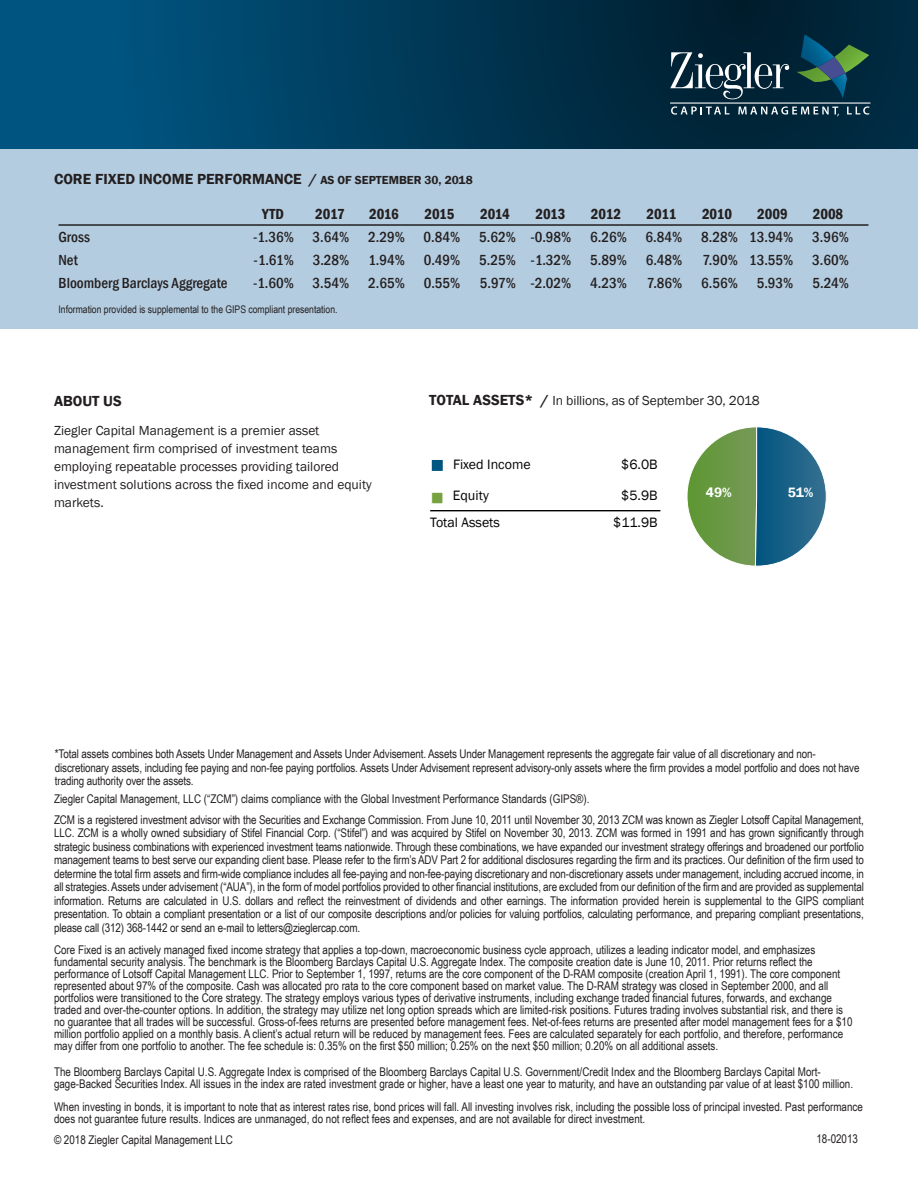
<style>
.page{position:relative;width:918px;height:1188px;background:#fff}
.page>*{position:absolute;margin:0;border:0;box-sizing:border-box;transform-origin:0 0}
.Performance_Table{font:500 condensed 15px "Franklin Gothic";color:#231f20}
.Side_Bar_-_Heading{font:600 15px "Franklin Gothic";color:#231f20}
.Performance_Table-2{font:600 condensed 15px "Franklin Gothic";color:#231f20}
.t1{font:13.95px "Franklin Gothic";color:#000}
.t2{font:600 13.95px "Franklin Gothic";color:#fff}
.t3{font:13.5px/18px "Franklin Gothic";color:#231f20}
.Disclosures{font:12px/13.5px "Arial Narrow";color:#231f20}
.Characteristics_Tabl{font:12px/12px "Arial Narrow";color:#231f20}
.Disclosures-2{font:10.5px "Arial Narrow";color:#231f20}
.s1{font-size:12px}
.s2{font-weight:600;font-size:15px}
</style>
<div class="page">
<div style="left:0;top:148px;width:918px;height:181px;background:#b4ccdf"></div>
<svg style="left:1px;top:0;width:917px;height:148px;background:#003a59"></svg>
<div style="left:431px;top:459px;width:12px;height:12px;background:#005581"></div>
<div style="left:431px;top:459px;width:13px;height:13px;border:1px solid #fff"></div>
<hr style="left:430px;top:510px;width:230px;height:1px;background:#000">
<div style="left:432px;top:492px;width:11px;height:12px;background:#78a240"></div>
<div style="left:431px;top:492px;width:12px;height:12px;border:1px solid #fff"></div>
<svg style="left:687px;top:426px;width:140px;height:141px"></svg>
<svg style="left:671px;top:106px;width:59px;height:9px"></svg>
<svg style="left:847px;top:106px;width:22px;height:9px"></svg>
<svg style="left:670px;top:52px;width:119px;height:47px;background:#344f5d"></svg>
<svg style="left:738px;top:106px;width:101px;height:10px"></svg>
<svg style="left:796px;top:35px;width:73px;height:65px;background:#15474d"></svg>
<hr style="left:670px;top:103px;width:200px;height:1px;background:#fff">
<svg style="left:0;top:0;width:1px;height:149px"></svg>
<hr style="left:58px;top:224px;width:810px;height:2px;background:#231f20">
<p class="Side_Bar_-_Heading" style="left:54px;top:169px;width:420px">CORE FIXED INCOME PERFORMANCE / <span class="s1">AS OF SEPTEMBER 30, 2018</span></p>
<p class="Performance_Table-2" style="left:262px;top:204px;width:23px">YTD</p>
<p class="Performance_Table-2" style="left:315px;top:204px;width:31px">2017</p>
<p class="Performance_Table-2" style="left:369px;top:204px;width:31px">2016</p>
<p class="Performance_Table-2" style="left:424px;top:204px;width:32px">2015</p>
<p class="Performance_Table-2" style="left:480px;top:204px;width:31px">2014</p>
<p class="Performance_Table-2" style="left:535px;top:204px;width:32px">2013</p>
<p class="Performance_Table-2" style="left:591px;top:204px;width:32px">2012</p>
<p class="Performance_Table-2" style="left:647px;top:204px;width:31px">2011</p>
<p class="Performance_Table-2" style="left:702px;top:204px;width:32px">2010</p>
<p class="Performance_Table-2" style="left:757px;top:204px;width:32px">2009</p>
<p class="Performance_Table-2" style="left:813px;top:204px;width:32px">2008</p>
<p class="Performance_Table" style="left:58px;top:227px;width:33px">Gross</p>
<p class="Performance_Table" style="left:253px;top:227px;width:597px">-1.36% 3.64% 2.29% 0.84% 5.62% -0.98% 6.26% 6.84% 8.28% 13.94% 3.96%</p>
<p class="Performance_Table" style="left:58px;top:251px;width:21px">Net</p>
<p class="Performance_Table" style="left:254px;top:251px;width:97px">-1.61% 3.28%</p>
<p class="Performance_Table" style="left:369px;top:251px;width:315px">1.94% 0.49% 5.25% -1.32% 5.89% 6.48%</p>
<p class="Performance_Table" style="left:702px;top:251px;width:148px">7.90% 13.55% 3.60%</p>
<p class="Performance_Table" style="left:58px;top:273px;width:171px">Bloomberg Barclays Aggregate</p>
<p class="Performance_Table" style="left:253px;top:273px;width:209px">-1.60% 3.54% 2.65% 0.55%</p>
<p class="Performance_Table" style="left:480px;top:273px;width:149px">5.97% -2.02% 4.23%</p>
<p class="Performance_Table" style="left:647px;top:273px;width:148px">7.86% 6.56% 5.93%</p>
<p class="Performance_Table" style="left:813px;top:273px;width:38px">5.24%</p>
<p class="Disclosures-2" style="left:58px;top:302px;width:281px">Information provided is supplemental to the GIPS compliant presentation.</p>
<p class="Side_Bar_-_Heading" style="left:54px;top:392px;width:69px">ABOUT US</p>
<p class="t3" style="left:54px;top:421px;width:319px">Ziegler Capital Management is a premier asset management firm comprised of investment teams employing repeatable processes providing tailored investment solutions across the fixed income and equity markets.</p>
<p class="t3" style="left:429px;top:392px;width:332px"><span class="s2">TOTAL ASSETS* /</span> In billions, as of September 30, 2018</p>
<p class="t1" style="left:453px;top:455px;width:79px">Fixed Income</p>
<p class="t1" style="left:621px;top:455px;width:38px">$6.0B</p>
<p class="t1" style="left:453px;top:487px;width:37px">Equity</p>
<p class="t1" style="left:621px;top:487px;width:38px">$5.9B</p>
<p class="t1" style="left:430px;top:514px;width:71px">Total Assets</p>
<p class="t1" style="left:613px;top:514px;width:46px">$11.9B</p>
<p class="t2" style="left:706px;top:484px;width:27px">49%</p>
<p class="t2" style="left:788px;top:484px;width:27px">51%</p>
<p class="Disclosures" style="left:55px;top:747px;width:806px">*Total assets combines both Assets Under Management and Assets Under Advisement. Assets Under Management represents the aggregate fair value of all discretionary and non&shy;discretionary assets, including fee paying and non-fee paying portfolios. Assets Under Advisement represent advisory-only assets where the firm provides a model portfolio and does not have trading authority over the assets.</p>
<p class="Disclosures" style="left:54px;top:791px;width:537px">Ziegler Capital Management, LLC (“ZCM”) claims compliance with the Global Investment Performance Standards (GIPS®).</p>
<p class="Disclosures" style="left:54px;top:812px;width:811px;text-align:justify">ZCM is a registered investment advisor with the Securities and Exchange Commission. From June 10, 2011 until November 30, 2013 ZCM was known as Ziegler Lotsoff Capital Management, LLC. ZCM is a wholly owned subsidiary of Stifel Financial Corp. (“Stifel”) and was acquired by Stifel on November 30, 2013. ZCM was formed in 1991 and has grown significantly through strategic business combinations with experienced investment teams nationwide. Through these combinations, we have expanded our investment strategy offerings and broadened our portfolio management teams to best serve our expanding client base. Please refer to the firm’s ADV Part 2 for additional disclosures regarding the firm and its practices. Our definition of the firm used to determine the total firm assets and firm-wide compliance includes all fee-paying and non-fee-paying discretionary and non-discretionary assets under management, including accrued income, in all strategies. Assets under advisement (“AUA”), in the form of model portfolios provided to other financial institutions, are excluded from our definition of the firm and are provided as supplemental information. Returns are calculated in U.S. dollars and reflect the reinvestment of dividends and other earnings. The information provided herein is supplemental to the GIPS compliant presentation. To obtain a compliant presentation or a list of our composite descriptions and/or policies for valuing portfolios, calculating performance, and preparing compliant presentations, please call (312) 368-1442 or send an e-mail to letters@zieglercap.com.</p>
<p class="Disclosures" style="left:54px;top:944px;width:800px;line-height:12px">Core Fixed is an actively managed fixed income strategy that applies a top-down, macroeconomic business cycle approach, utilizes a leading indicator model, and emphasizes fundamental security analysis. The benchmark is the Bloomberg Barclays Capital U.S. Aggregate Index. The composite creation date is June 10, 2011. Prior returns reflect the performance of Lotsoff Capital Management LLC. Prior to September 1, 1997, returns are the core component of the D-RAM composite (creation April 1, 1991). The core component represented about 97% of the composite. Cash was allocated pro rata to the core component based on market value. The D-RAM strategy was closed in September 2000, and all portfolios were transitioned to the Core strategy. The strategy employs various types of derivative instruments, including exchange traded financial futures, forwards, and exchange traded and over-the-counter options. In addition, the strategy may utilize net long option spreads which are limited-risk positions. Futures trading involves substantial risk, and there is no guarantee that all trades will be successful. Gross-of-fees returns are presented before management fees. Net-of-fees returns are presented after model management fees for a $10 million portfolio applied on a monthly basis. A client’s actual return will be reduced by management fees. Fees are calculated separately for each portfolio, and therefore, performance may differ from one portfolio to another. The fee schedule is: 0.35% on the first $50 million; 0.25% on the next $50 million; 0.20% on all additional assets.</p>
<p class="Disclosures" style="left:54px;top:1065px;width:801px;line-height:12px">The Bloomberg Barclays Capital U.S. Aggregate Index is comprised of the Bloomberg Barclays Capital U.S. Government/Credit Index and the Bloomberg Barclays Capital Mort&shy;gage-Backed Securities Index. All issues in the index are rated investment grade or higher, have a least one year to maturity, and have an outstanding par value of at least $100 million.</p>
<p class="Characteristics_Tabl" style="left:54px;top:1100px;width:810px">When investing in bonds, it is important to note that as interest rates rise, bond prices will fall. All investing involves risk, including the possible loss of principal invested. Past performance does not guarantee future results. Indices are unmanaged, do not reflect fees and expenses, and are not available for direct investment.</p>
<p class="Disclosures" style="left:54px;top:1133px;width:180px">© 2018 Ziegler Capital Management LLC</p>
<p class="Disclosures" style="left:816px;top:1131px;width:43px">18-02013</p>
</div>
